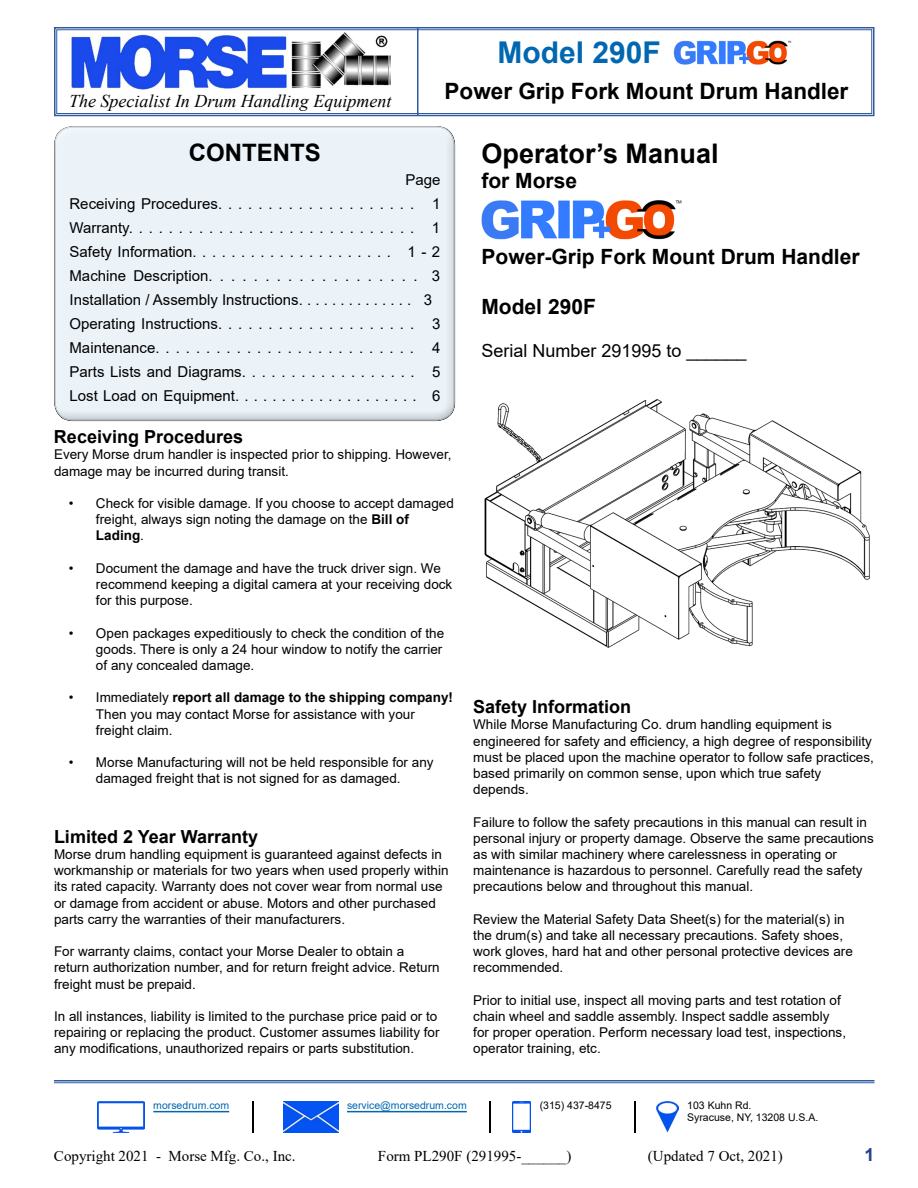
<style>
.page{position:relative;width:918px;height:1188px;background:#fff}
.page>*{position:absolute;margin:0;border:0;box-sizing:border-box;transform-origin:0 0}
.t1{font:700 30px "Arial";color:#0067b1}
.t2{font:700 27px "Arial";color:#000}
.t3{font:700 24px "Arial";color:#000}
.t4{font:700 22.5px "Arial";color:#000}
.t5{font:700 21px "Arial";color:#000}
.t6{font:700 18px "Arial";color:#000}
.t7{font:italic 18px "Times New Roman";color:#000}
.t8{font:18px "Arial";color:#000}
.t9{font:700 18px "Arial";color:#25408f}
.t10{font:15px/24px "Arial";color:#000}
.t11{font:15px "Times New Roman";color:#000}
.t12{font:13.5px/16.2px "Arial";color:#000}
.t13{font:10.5px/12.6px "Arial";color:#000}
.t14{font:10.5px "Arial";color:#0067b1}
.s1{font-weight:700}
</style>
<div class="page">
<hr style="left:54px;top:1080px;width:820px;height:2px;background:#2f5a9f">
<hr style="left:54px;top:1082px;width:820px;height:1px;background:#2f5a9f">
<svg style="left:54px;top:27px;width:821px;height:90px"></svg>
<div style="left:56px;top:29px;width:816px;height:85px;border:1px solid #2f5a9f"></div>
<hr style="left:417px;top:28px;width:1px;height:88px;background:#2f5a9f">
<img style="left:673px;top:41px;width:119px;height:23px">
<img style="left:283px;top:1101px;width:55px;height:31px">
<img style="left:97px;top:1101px;width:47px;height:31px">
<img style="left:513px;top:1101px;width:18px;height:31px">
<img style="left:657px;top:1101px;width:21px;height:31px">
<hr style="left:347px;top:1111px;width:120px;height:1px;background:#0067b1">
<hr style="left:153px;top:1111px;width:76px;height:1px;background:#0067b1">
<hr style="left:250px;top:1099px;width:4px;height:33px;background:#808080;opacity:.75">
<div style="left:486px;top:1099px;width:5px;height:33px;background:#808080;opacity:.75"></div>
<hr style="left:632px;top:1099px;width:4px;height:33px;background:#808080;opacity:.75">
<div style="left:52px;top:124px;width:404px;height:299px;background:#ebf3f9"></div>
<img style="left:481px;top:200px;width:201px;height:40px">
<img style="left:484px;top:399px;width:386px;height:249px">
<h3 class="t7" style="left:69px;top:89px;width:324px">The Specialist In Drum Handling Equipment</h3>
<h1 class="t1" style="left:498px;top:31px;width:165px">Model 290F</h1>
<h3 class="t4" style="left:445px;top:75px;width:405px">Power Grip Fork Mount Drum Handler</h3>
<h3 class="t3" style="left:189px;top:135px;width:134px">CONTENTS</h3>
<p class="t10" style="left:70px;top:167px;width:372px;text-indent:336px">Page Receiving Procedures. . . . . . . . . . . . . . . . . . . . 1<br>Warranty. . . . . . . . . . . . . . . . . . . . . . . . . . . . . 1<br>Safety Information. . . . . . . . . . . . . . . . . . . . . 1 - 2<br>Machine Description. . . . . . . . . . . . . . . . . . . 3<br>Installation / Assembly Instructions. . . . . . . . . . . . . . 3<br>Operating Instructions. . . . . . . . . . . . . . . . . . . . 3<br>Maintenance. . . . . . . . . . . . . . . . . . . . . . . . . . 4<br>Parts Lists and Diagrams. . . . . . . . . . . . . . . . . . 5<br>Lost Load on Equipment. . . . . . . . . . . . . . . . . . . . 6</p>
<h3 class="t6" style="left:54px;top:424px;width:191px">Receiving Procedures</h3>
<p class="t12" style="left:54px;top:446px;width:399px">Every Morse drum handler is inspected prior to shipping. However, damage may be incurred during transit.</p>
<p class="t12" style="left:96px;top:495px;width:359px;text-indent:-27px">• Check for visible damage. If you choose to accept damaged freight, always sign noting the damage on the <span class="s1">Bill of<br>Lading</span>.</p>
<p class="t12" style="left:96px;top:560px;width:358px;text-indent:-27px">• Document the damage and have the truck driver sign. We recommend keeping a digital camera at your receiving dock for this purpose.</p>
<p class="t12" style="left:96px;top:625px;width:350px;text-indent:-27px">• Open packages expeditiously to check the condition of the goods. There is only a 24 hour window to notify the carrier of any concealed damage.</p>
<p class="t12" style="left:96px;top:689px;width:359px;text-indent:-27px">• Immediately <span class="s1">report all damage to the shipping company!<br></span>Then you may contact Morse for assistance with your freight claim.</p>
<p class="t12" style="left:69px;top:754px;width:366px;text-align:center">• Morse Manufacturing will not be held responsible for any damaged freight that is not signed for as damaged.</p>
<h3 class="t6" style="left:54px;top:824px;width:206px">Limited 2 Year Warranty</h3>
<p class="t12" style="left:54px;top:846px;width:396px">Morse drum handling equipment is guaranteed against defects in workmanship or materials for two years when used properly within its rated capacity. Warranty does not cover wear from normal use or damage from accident or abuse. Motors and other purchased parts carry the warranties of their manufacturers.</p>
<p class="t12" style="left:54px;top:943px;width:387px">For warranty claims, contact your Morse Dealer to obtain a return authorization number, and for return freight advice. Return freight must be prepaid.</p>
<p class="t12" style="left:54px;top:1008px;width:387px">In all instances, liability is limited to the purchase price paid or to repairing or replacing the product. Customer assumes liability for any modifications, unauthorized repairs or parts substitution.</p>
<h2 class="t2" style="left:481px;top:134px;width:239px">Operator’s Manual</h2>
<h3 class="t5" style="left:481px;top:166px;width:97px">for Morse</h3>
<h3 class="t5" style="left:481px;top:242px;width:380px">Power-Grip Fork Mount Drum Handler</h3>
<h3 class="t5" style="left:481px;top:292px;width:116px">Model 290F</h3>
<h3 class="t8" style="left:481px;top:339px;width:267px">Serial Number 291995 to ______</h3>
<h3 class="t6" style="left:473px;top:694px;width:160px">Safety Information</h3>
<p class="t12" style="left:473px;top:716px;width:402px">While Morse Manufacturing Co. drum handling equipment is engineered for safety and efficiency, a high degree of responsibility must be placed upon the machine operator to follow safe practices, based primarily on common sense, upon which true safety depends.</p>
<p class="t12" style="left:473px;top:814px;width:402px">Failure to follow the safety precautions in this manual can result in personal injury or property damage. Observe the same precautions as with similar machinery where carelessness in operating or maintenance is hazardous to personnel. Carefully read the safety precautions below and throughout this manual.</p>
<p class="t12" style="left:473px;top:911px;width:381px">Review the Material Safety Data Sheet(s) for the material(s) in the drum(s) and take all necessary precautions. Safety shoes, work gloves, hard hat and other personal protective devices are recommended.</p>
<p class="t12" style="left:473px;top:992px;width:374px">Prior to initial use, inspect all moving parts and test rotation of chain wheel and saddle assembly. Inspect saddle assembly for proper operation. Perform necessary load test, inspections, operator training, etc.</p>
<p class="t14" style="left:347px;top:1098px;width:121px">service@morsedrum.com</p>
<p class="t13" style="left:687px;top:1099px;width:133px">103 Kuhn Rd.<br>Syracuse, NY, 13208 U.S.A.</p>
<p class="t14" style="left:153px;top:1098px;width:77px">morsedrum.com</p>
<p class="t13" style="left:540px;top:1099px;width:73px">(315) 437-8475</p>
<p class="t11" style="left:54px;top:1145px;width:243px">Copyright 2021 - Morse Mfg. Co., Inc.</p>
<p class="t11" style="left:378px;top:1145px;width:195px">Form PL290F (291995-______)</p>
<p class="t11" style="left:648px;top:1145px;width:136px">(Updated 7 Oct, 2021)</p>
<h3 class="t9" style="left:864px;top:1142px;width:12px">1</h3>
</div>
